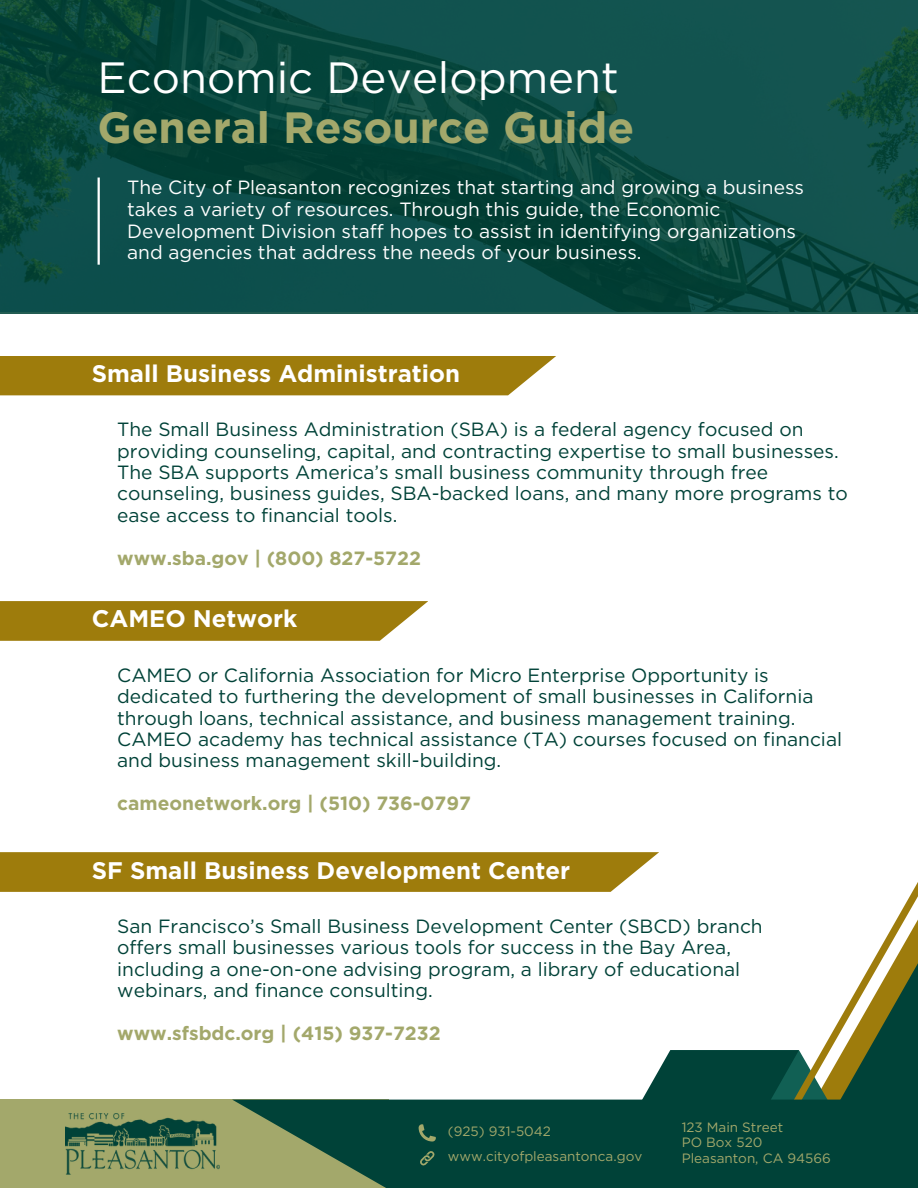
<style>
.page{position:relative;width:918px;height:1188px;background:#fff}
.page>*{position:absolute;margin:0;border:0;box-sizing:border-box;transform-origin:0 0}
.t1{font:700 43.8px/49.3px "Gotham";color:#a3a86b}
.t2{font:700 24px "Gotham";color:#fff}
.t3{font:19.2px/21.3px "Gotham";color:#004238}
.t4{font:19.2px/21.6px "Gotham";color:#fff}
.t5{font:700 19.2px "Gotham";color:#a3a86b}
.t6{font:13.5px "Gotham";color:#a3a86b}
.s1{font-weight:400;color:#fff}
</style>
<div class="page">
<svg style="left:0;top:0;width:918px;height:314px;background:#0b4b43"></svg>
<hr style="left:98px;top:178px;width:2px;height:87px;background:#fff">
<div style="left:0;top:356px;width:556px;height:39px;background:#9e7c0c"></div>
<svg style="left:0;top:601px;width:428px;height:40px;background:#a3831a"></svg>
<svg style="left:0;top:852px;width:659px;height:40px;background:#a28116"></svg>
<div style="left:0;top:1100px;width:388px;height:88px;background:#a3a86b"></div>
<img style="left:66px;top:1114px;width:154px;height:60px">
<svg style="left:560px;top:1050px;width:151px;height:50px"></svg>
<svg style="left:711px;top:882px;width:207px;height:218px"></svg>
<svg style="left:233px;top:1100px;width:685px;height:88px;background:#124d3d"></svg>
<svg style="left:419px;top:1150px;width:16px;height:17px"></svg>
<svg style="left:419px;top:1124px;width:16px;height:17px"></svg>
<h1 class="t1" style="left:98px;top:53px;width:538px"><span class="s1">Economic Development<br></span>General Resource Guide</h1>
<h4 class="t4" style="left:127px;top:177px;width:679px">The City of Pleasanton recognizes that starting and growing a business takes a variety of resources. Through this guide, the Economic Development Division staff hopes to assist in identifying organizations and agencies that address the needs of your business.</h4>
<h4 class="t2" style="left:92px;top:359px;width:370px">Small Business Administration</h4>
<h2 class="t3" style="left:117px;top:419px;width:732px">The Small Business Administration (SBA) is a federal agency focused on providing counseling, capital, and contracting expertise to small businesses.<br>The SBA supports America’s small business community through free counseling, business guides, SBA-backed loans, and many more programs to ease access to financial tools.</h2>
<h4 class="t5" style="left:117px;top:546px;width:305px">www.sba.gov | (800) 827-5722</h4>
<h3 class="t2" style="left:92px;top:604px;width:207px">CAMEO Network</h3>
<h3 class="t3" style="left:117px;top:664px;width:726px">CAMEO or California Association for Micro Enterprise Opportunity is dedicated to furthering the development of small businesses in California through loans, technical assistance, and business management training.<br>CAMEO academy has technical assistance (TA) courses focused on financial and business management skill-building.</h3>
<h2 class="t5" style="left:117px;top:792px;width:355px">cameonetwork.org | (510) 736-0797</h2>
<p class="t2" style="left:92px;top:856px;width:480px">SF Small Business Development Center</p>
<h2 class="t3" style="left:117px;top:915px;width:647px">San Francisco’s Small Business Development Center (SBCD) branch offers small businesses various tools for success in the Bay Area, including a one-on-one advising program, a library of educational webinars, and finance consulting.</h2>
<h4 class="t5" style="left:117px;top:1021px;width:325px">www.sfsbdc.org | (415) 937-7232</h4>
<p class="t6" style="left:448px;top:1123px;width:105px">(925) 931-5042</p>
<p class="t6" style="left:448px;top:1148px;width:196px">www.cityofpleasantonca.gov</p>
<p class="t6" style="left:682px;top:1119px;width:103px">123 Main Street</p>
<p class="t6" style="left:682px;top:1134px;width:82px">PO Box 520</p>
<p class="t6" style="left:682px;top:1150px;width:151px">Pleasanton, CA 94566</p>
</div>
